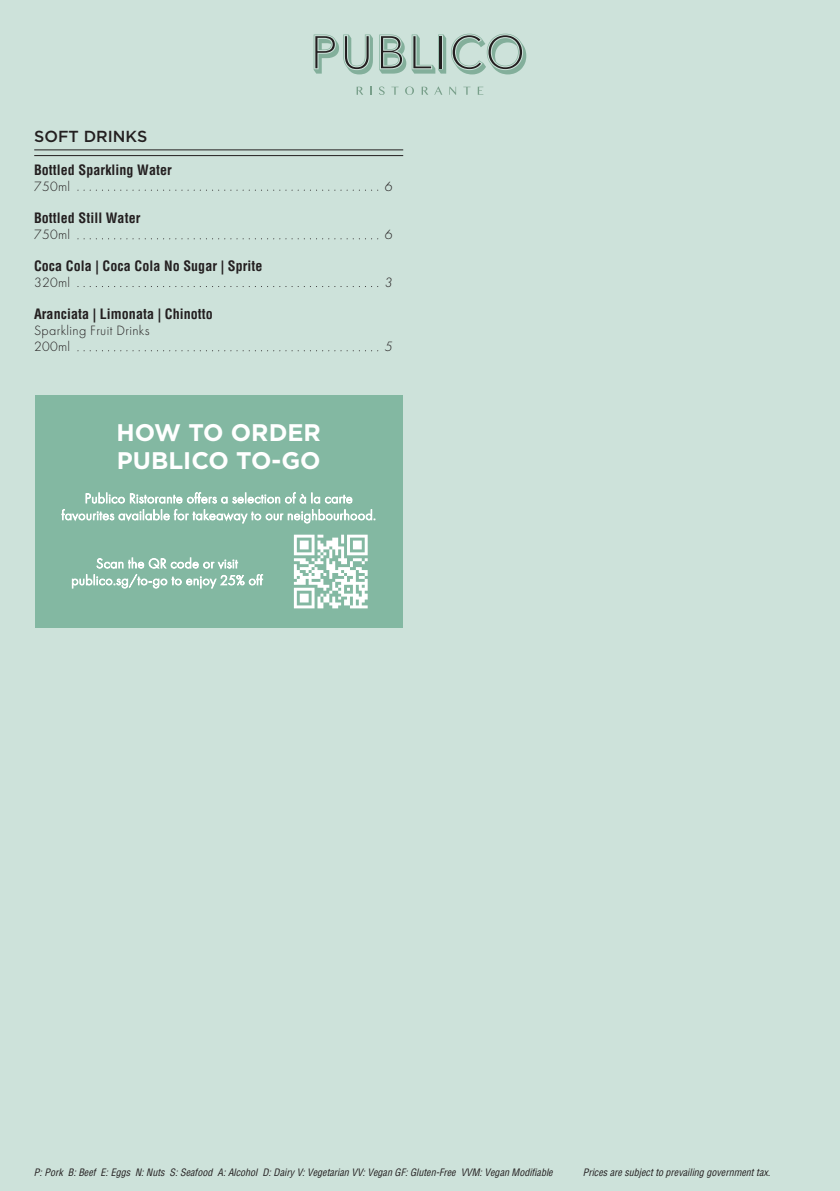
<style>
.page{position:relative;width:840px;height:1191px;background:#fff}
.page>*{position:absolute;margin:0;border:0;box-sizing:border-box;transform-origin:0 0}
.t1{font:700 24px/28.8px "Gotham";color:#fff}
.t2{font:500 16px "Gotham";color:#231f20}
.t3{font:700 condensed 14px "Helvetica LT Std";letter-spacing:.005em;color:#231f20}
.t4{font:300 14px/16px "Futura New";letter-spacing:.025em;color:#231f20}
.t5{font:italic 300 14px "Futura New";color:#231f20}
.t6{font:italic condensed 10px "Helvetica LT Std";color:#231f20}
</style>
<div class="page">
<div style="left:0;top:0;width:839px;height:1191px;background:#cde2da"></div>
<svg style="left:356px;top:87px;width:7px;height:8px"></svg>
<svg style="left:379px;top:86px;width:5px;height:9px"></svg>
<svg style="left:391px;top:87px;width:7px;height:8px"></svg>
<svg style="left:405px;top:86px;width:9px;height:9px"></svg>
<svg style="left:421px;top:87px;width:7px;height:8px"></svg>
<svg style="left:434px;top:86px;width:8px;height:9px"></svg>
<svg style="left:449px;top:87px;width:7px;height:8px"></svg>
<svg style="left:463px;top:87px;width:7px;height:8px"></svg>
<svg style="left:477px;top:87px;width:6px;height:8px"></svg>
<svg style="left:313px;top:34px;width:60px;height:40px"></svg>
<svg style="left:379px;top:34px;width:147px;height:40px"></svg>
<hr style="left:439px;top:36px;width:2px;height:32px;background:#231f20">
<hr style="left:34px;top:149px;width:369px;height:1px;background:#231f20">
<hr style="left:34px;top:155px;width:369px;height:1px;background:#231f20">
<svg style="left:78px;top:190px;width:300px;height:1px"></svg>
<svg style="left:78px;top:238px;width:300px;height:1px"></svg>
<svg style="left:78px;top:286px;width:300px;height:1px"></svg>
<svg style="left:78px;top:350px;width:300px;height:1px"></svg>
<div style="left:35px;top:395px;width:367px;height:233px;background:#83b8a2"></div>
<div style="left:118px;top:497px;width:7px;height:6px;border:1px solid #fff;border-radius:50%"></div>
<svg style="left:86px;top:492px;width:38px;height:11px"></svg>
<svg style="left:130px;top:492px;width:222px;height:11px"></svg>
<div style="left:254px;top:514px;width:7px;height:6px;border:1px solid #fff;border-radius:50%"></div>
<svg style="left:62px;top:509px;width:198px;height:14px"></svg>
<svg style="left:266px;top:509px;width:109px;height:14px"></svg>
<svg style="left:72px;top:557px;width:191px;height:31px"></svg>
<svg style="left:294px;top:534px;width:73px;height:74px"></svg>
<h2 class="t2" style="left:34px;top:126px;width:114px">SOFT DRINKS</h2>
<h3 class="t3" style="left:34px;top:161px;width:139px">Bottled Sparkling Water</h3>
<h3 class="t4" style="left:34px;top:179px;width:38px">750ml</h3>
<h3 class="t3" style="left:34px;top:209px;width:108px">Bottled Still Water</h3>
<h3 class="t4" style="left:34px;top:227px;width:38px">750ml</h3>
<h3 class="t3" style="left:34px;top:257px;width:230px">Coca Cola | Coca Cola No Sugar | Sprite</h3>
<h3 class="t4" style="left:34px;top:275px;width:38px">320ml</h3>
<h3 class="t3" style="left:34px;top:305px;width:180px">Aranciata | Limonata | Chinotto</h3>
<h3 class="t4" style="left:34px;top:323px;width:117px">Sparkling Fruit Drinks<br>200ml</h3>
<h1 class="t1" style="left:116px;top:417px;width:206px">HOW TO ORDER<br>PUBLICO TO-GO</h1>
<h3 class="t5" style="left:384px;top:178px;width:9px">6</h3>
<h3 class="t5" style="left:384px;top:227px;width:9px">6</h3>
<h3 class="t5" style="left:384px;top:274px;width:9px">3</h3>
<h3 class="t5" style="left:384px;top:338px;width:9px">5</h3>
<p class="t6" style="left:34px;top:1166px;width:520px">P: Pork B: Beef E: Eggs N: Nuts S: Seafood A: Alcohol D: Dairy V: Vegetarian VV: Vegan GF: Gluten-Free VVM: Vegan Modifiable</p>
<p class="t6" style="left:582px;top:1166px;width:189px">Prices are subject to prevailing government tax.</p>
</div>
